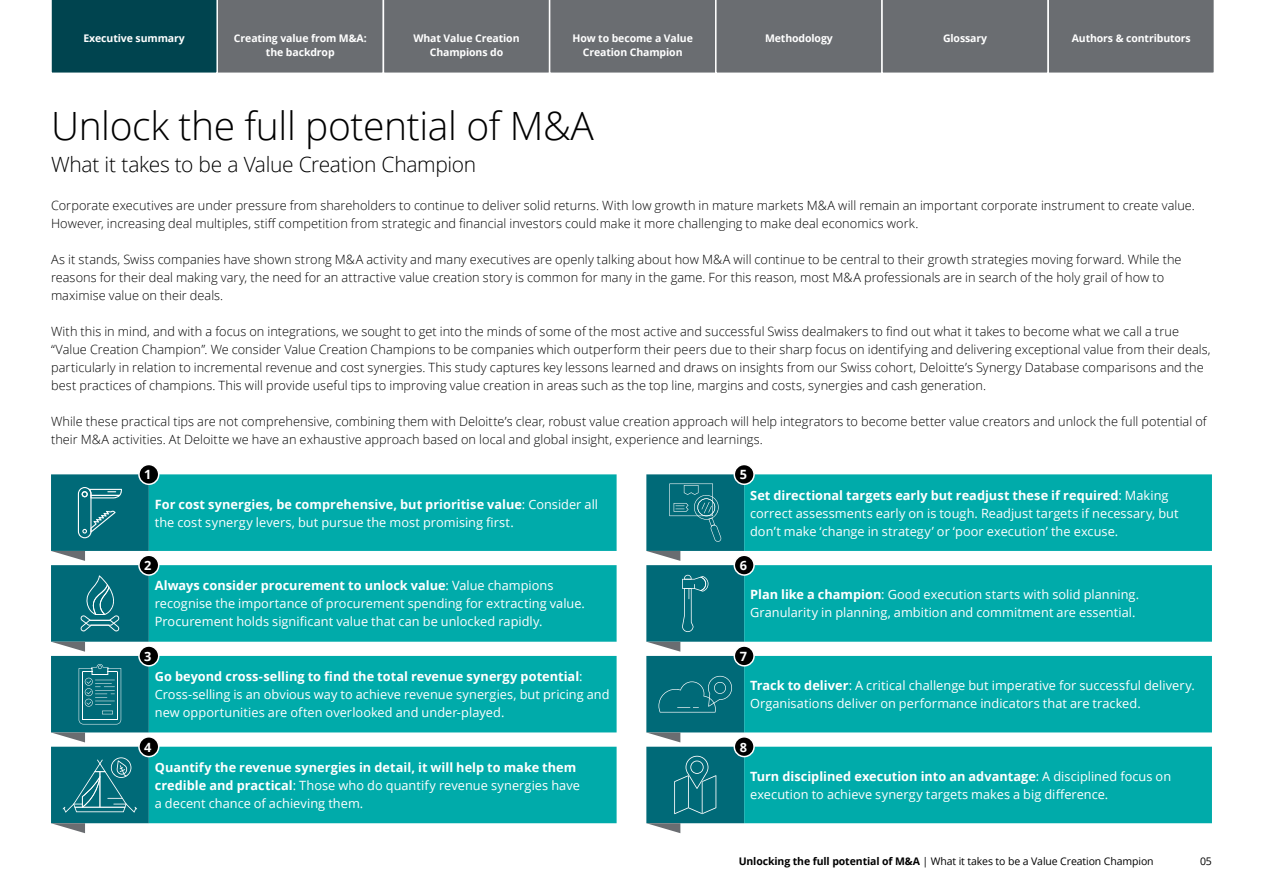
<style>
.page{position:relative;width:1263px;height:893px;background:#fff}
.page>*{position:absolute;margin:0;border:0;box-sizing:border-box;transform-origin:0 0}
.t1{font:300 39px "Open Sans";letter-spacing:-.01em;color:#000}
.t2{font:300 21px "Open Sans";letter-spacing:-.015em;color:#000}
.t3{font:300 12.75px/18px "Open Sans";letter-spacing:.005em;color:#000}
.t4{font:12.75px/18px "Open Sans";letter-spacing:.005em;color:#fff}
.t5{font:700 12.75px/18px "Open Sans";letter-spacing:.005em;color:#fff}
.t6{font:700 10.5px/14.2px "Open Sans";letter-spacing:-.01em;color:#fff;text-align:center}
.t7{font:10.5px "Open Sans";letter-spacing:-.01em;color:#000}
.s1{font-weight:700}
.s2{font-weight:400}
</style>
<div class="page">
<svg style="left:51px;top:474px;width:98px;height:349px;background:#247f8b"></svg>
<svg style="left:149px;top:474px;width:1063px;height:349px;background:#26b4b4"></svg>
<svg style="left:78px;top:487px;width:44px;height:51px;background:#2a828e"></svg>
<svg style="left:669px;top:483px;width:52px;height:59px;background:#177784"></svg>
<svg style="left:51px;top:551px;width:34px;height:10px"></svg>
<svg style="left:646px;top:551px;width:34px;height:10px"></svg>
<svg style="left:81px;top:575px;width:39px;height:56px;background:#257f8b"></svg>
<svg style="left:682px;top:575px;width:26px;height:57px"></svg>
<svg style="left:51px;top:642px;width:34px;height:10px"></svg>
<svg style="left:646px;top:642px;width:34px;height:10px"></svg>
<svg style="left:79px;top:664px;width:42px;height:60px;background:#257f8b"></svg>
<svg style="left:658px;top:676px;width:76px;height:36px;background:#0f727f"></svg>
<svg style="left:51px;top:732px;width:34px;height:10px"></svg>
<svg style="left:646px;top:732px;width:34px;height:10px"></svg>
<svg style="left:63px;top:757px;width:74px;height:55px;background:#1e7b87"></svg>
<svg style="left:674px;top:756px;width:42px;height:58px;background:#1a7986"></svg>
<svg style="left:51px;top:823px;width:34px;height:10px"></svg>
<svg style="left:646px;top:823px;width:34px;height:10px"></svg>
<div style="left:139px;top:464px;width:20px;height:20px;background:#000;border-radius:50%"></div>
<div style="left:138px;top:464px;width:21px;height:21px;border:2px solid #fff;border-radius:50%"></div>
<div style="left:734px;top:464px;width:20px;height:20px;background:#000;border-radius:50%"></div>
<div style="left:733px;top:464px;width:22px;height:21px;border:2px solid #fff;border-radius:50%"></div>
<div style="left:139px;top:555px;width:20px;height:20px;background:#000;border-radius:50%"></div>
<div style="left:138px;top:554px;width:21px;height:22px;border:2px solid #fff;border-radius:50%"></div>
<div style="left:734px;top:555px;width:20px;height:20px;background:#000;border-radius:50%"></div>
<div style="left:733px;top:554px;width:22px;height:22px;border:2px solid #fff;border-radius:50%"></div>
<div style="left:139px;top:646px;width:20px;height:20px;background:#000;border-radius:50%"></div>
<div style="left:138px;top:645px;width:21px;height:22px;border:2px solid #fff;border-radius:50%"></div>
<div style="left:734px;top:646px;width:20px;height:20px;background:#000;border-radius:50%"></div>
<div style="left:733px;top:645px;width:22px;height:22px;border:2px solid #fff;border-radius:50%"></div>
<div style="left:139px;top:737px;width:20px;height:20px;background:#000;border-radius:50%"></div>
<div style="left:138px;top:736px;width:21px;height:21px;border:2px solid #fff;border-radius:50%"></div>
<div style="left:734px;top:737px;width:20px;height:20px;background:#000;border-radius:50%"></div>
<div style="left:733px;top:736px;width:22px;height:21px;border:2px solid #fff;border-radius:50%"></div>
<svg style="left:51px;top:0;width:1163px;height:73px;background:#5d696e"></svg>
<p class="t6" style="left:83px;top:31px;width:103px">Executive summary</p>
<p class="t6" style="left:234px;top:31px;width:134px">Creating value from M&amp;A: the backdrop</p>
<p class="t6" style="left:413px;top:31px;width:108px">What Value Creation<br>Champions do</p>
<p class="t6" style="left:572px;top:31px;width:122px">How to become a Value<br>Creation Champion</p>
<p class="t6" style="left:765px;top:31px;width:69px">Methodology</p>
<p class="t6" style="left:943px;top:31px;width:46px">Glossary</p>
<p class="t6" style="left:1072px;top:31px;width:121px">Authors &amp; contributors</p>
<h1 class="t1" style="left:51px;top:100px;width:544px">Unlock the full potential of M&amp;A</h1>
<h2 class="t2" style="left:51px;top:150px;width:427px">What it takes to be a Value Creation Champion</h2>
<p class="t3" style="left:51px;top:196px;width:1145px">Corporate executives are under pressure from shareholders to continue to deliver solid returns. With low growth in mature markets M&amp;A will remain an important corporate instrument to create value.<br>However, increasing deal multiples, stiff competition from strategic and financial investors could make it more challenging to make deal economics work.</p>
<p class="t3" style="left:51px;top:250px;width:1132px">As it stands, Swiss companies have shown strong M&amp;A activity and many executives are openly talking about how M&amp;A will continue to be central to their growth strategies moving forward. While the reasons for their deal making vary, the need for an attractive value creation story is common for many in the game. For this reason, most M&amp;A professionals are in search of the holy grail of how to maximise value on their deals.</p>
<p class="t3" style="left:51px;top:322px;width:1161px">With this in mind, and with a focus on integrations, we sought to get into the minds of some of the most active and successful Swiss dealmakers to find out what it takes to become what we call a true “Value Creation Champion”. We consider Value Creation Champions to be companies which outperform their peers due to their sharp focus on identifying and delivering exceptional value from their deals, particularly in relation to incremental revenue and cost synergies. This study captures key lessons learned and draws on insights from our Swiss cohort, Deloitte’s Synergy Database comparisons and the best practices of champions. This will provide useful tips to improving value creation in areas such as the top line, margins and costs, synergies and cash generation.</p>
<p class="t3" style="left:51px;top:412px;width:1157px">While these practical tips are not comprehensive, combining them with Deloitte’s clear, robust value creation approach will help integrators to become better value creators and unlock the full potential of their M&amp;A activities. At Deloitte we have an exhaustive approach based on local and global insight, experience and learnings.</p>
<p class="t5" style="left:144px;top:465px;width:9px">1</p>
<p class="t5" style="left:740px;top:465px;width:9px">5</p>
<p class="t4" style="left:155px;top:495px;width:445px"><span class="s1">For cost synergies, be comprehensive, but prioritise value</span>: Consider all the cost synergy levers, but pursue the most promising first.</p>
<p class="t4" style="left:750px;top:486px;width:430px"><span class="s1">Set directional targets early but readjust these if required</span>: Making correct assessments early on is tough. Readjust targets if necessary, but don’t make ‘change in strategy’ or ‘poor execution’ the excuse.</p>
<p class="t5" style="left:144px;top:556px;width:9px">2</p>
<p class="t5" style="left:740px;top:556px;width:9px">6</p>
<p class="t4" style="left:155px;top:576px;width:432px"><span class="s1">Always consider procurement to unlock value</span>: Value champions recognise the importance of procurement spending for extracting value.<br>Procurement holds significant value that can be unlocked rapidly.</p>
<p class="t4" style="left:750px;top:585px;width:390px"><span class="s1">Plan like a champion</span>: Good execution starts with solid planning.<br>Granularity in planning, ambition and commitment are essential.</p>
<p class="t5" style="left:144px;top:647px;width:9px">3</p>
<p class="t5" style="left:740px;top:647px;width:9px">7</p>
<p class="t4" style="left:155px;top:667px;width:456px"><span class="s1">Go beyond cross-selling to find the total revenue synergy potential</span>:<br>Cross‑selling is an obvious way to achieve revenue synergies, but pricing and new opportunities are often overlooked and under‑played.</p>
<p class="t4" style="left:750px;top:676px;width:446px"><span class="s1">Track to deliver</span>: A critical challenge but imperative for successful delivery.<br>Organisations deliver on performance indicators that are tracked.</p>
<p class="t5" style="left:144px;top:738px;width:9px">4</p>
<p class="t5" style="left:740px;top:738px;width:9px">8</p>
<p class="t5" style="left:155px;top:758px;width:427px">Quantify the revenue synergies in detail, it will help to make them credible and practical<span class="s2">: Those who do quantify revenue synergies have a decent chance of achieving them.</span></p>
<p class="t4" style="left:750px;top:767px;width:423px"><span class="s1">Turn disciplined execution into an advantage</span>: A disciplined focus on execution to achieve synergy targets makes a big difference.</p>
<p class="t7" style="left:739px;top:854px;width:417px"><span class="s1">Unlocking the full potential of M&amp;A</span> | What it takes to be a Value Creation Champion</p>
<p class="t7" style="left:1200px;top:854px;width:13px">05</p>
</div>
